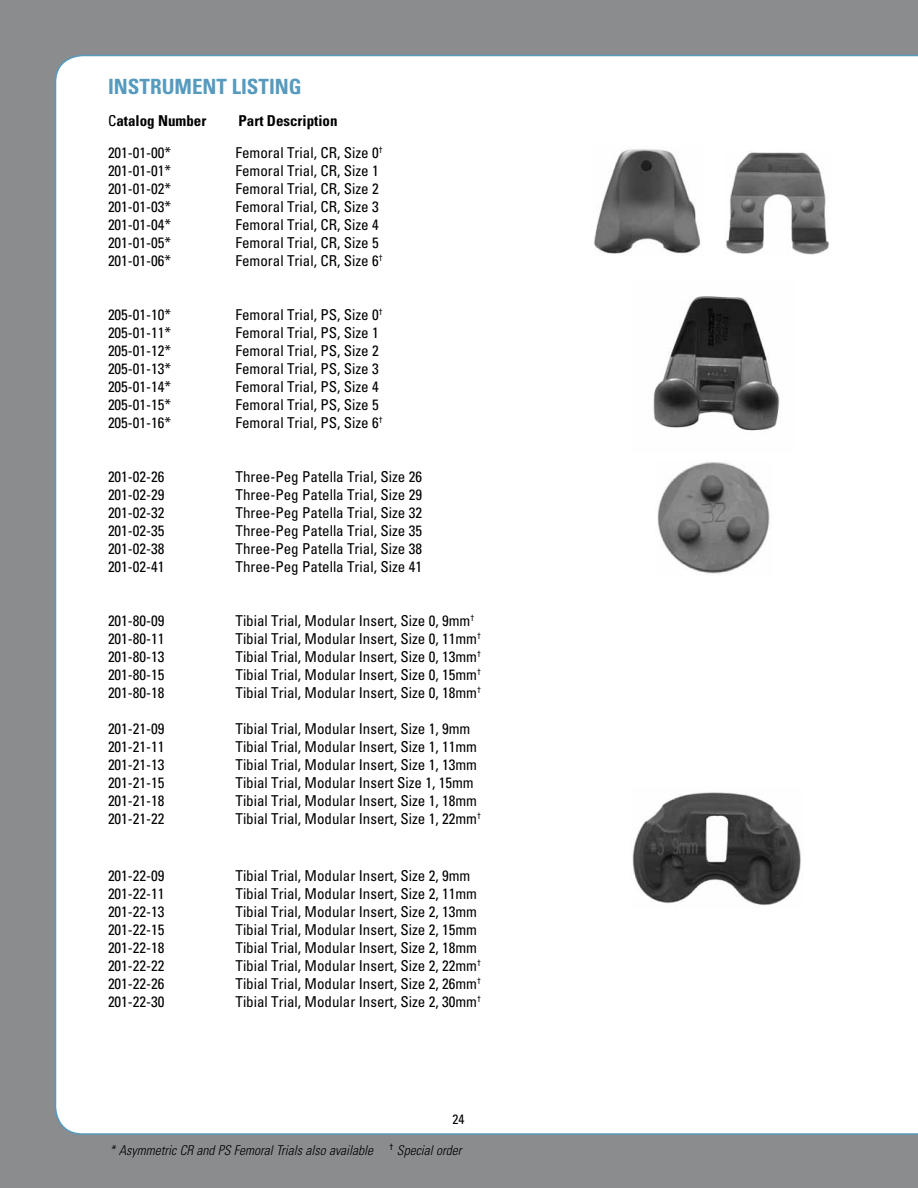
<style>
.page{position:relative;width:918px;height:1188px;background:#8a8c8e}
.page>*{position:absolute;margin:0;border:0;box-sizing:border-box;transform-origin:0 0}
.t1{font:700 condensed 21px "Univers LT Std";color:#569bbe}
.t2{font:condensed 15px "Univers LT Std";color:#000}
.t3{font:700 condensed 15px "Univers LT Std";color:#000}
.t4{font:italic 300 condensed 13.5px "Univers LT Std";color:#000}
.t5{font:condensed 13.5px "Univers LT Std";color:#000}
.s1{font-weight:400}
</style>
<div class="page">
<div style="left:55px;top:55px;width:863px;height:1080px;background:#fff"></div>
<img style="left:630px;top:788px;width:173px;height:121px">
<img style="left:656px;top:460px;width:116px;height:117px">
<img style="left:592px;top:147px;width:110px;height:109px">
<img style="left:724px;top:150px;width:107px;height:105px">
<img style="left:632px;top:279px;width:164px;height:174px">
<h1 class="t1" style="left:108px;top:74px;width:193px">Instrument Listing</h1>
<p class="t3" style="left:108px;top:111px;width:120px"><span class="s1">C</span>atalog Number P</p>
<p class="t3" style="left:247px;top:111px;width:92px">art Description</p>
<p class="t2" style="left:108px;top:143px;width:65px">201-01-00*</p>
<p class="t2" style="left:236px;top:143px;width:149px">Femoral Trial, CR, Size 0<sup>†</sup></p>
<p class="t2" style="left:108px;top:161px;width:65px">201-01-01*</p>
<p class="t2" style="left:236px;top:161px;width:145px">Femoral Trial, CR, Size 1</p>
<p class="t2" style="left:108px;top:179px;width:65px">201-01-02*</p>
<p class="t2" style="left:236px;top:179px;width:145px">Femoral Trial, CR, Size 2</p>
<p class="t2" style="left:108px;top:197px;width:65px">201-01-03*</p>
<p class="t2" style="left:236px;top:197px;width:145px">Femoral Trial, CR, Size 3</p>
<p class="t2" style="left:108px;top:215px;width:65px">201-01-04*</p>
<p class="t2" style="left:236px;top:215px;width:145px">Femoral Trial, CR, Size 4</p>
<p class="t2" style="left:108px;top:233px;width:65px">201-01-05*</p>
<p class="t2" style="left:236px;top:233px;width:145px">Femoral Trial, CR, Size 5</p>
<p class="t2" style="left:108px;top:251px;width:65px">201-01-06*</p>
<p class="t2" style="left:236px;top:251px;width:149px">Femoral Trial, CR, Size 6<sup>†</sup></p>
<p class="t2" style="left:108px;top:305px;width:65px">205-01-10*</p>
<p class="t2" style="left:236px;top:305px;width:149px">Femoral Trial, PS, Size 0<sup>†</sup></p>
<p class="t2" style="left:108px;top:323px;width:65px">205-01-11*</p>
<p class="t2" style="left:236px;top:323px;width:145px">Femoral Trial, PS, Size 1</p>
<p class="t2" style="left:108px;top:341px;width:65px">205-01-12*</p>
<p class="t2" style="left:236px;top:341px;width:145px">Femoral Trial, PS, Size 2</p>
<p class="t2" style="left:108px;top:359px;width:65px">205-01-13*</p>
<p class="t2" style="left:236px;top:359px;width:145px">Femoral Trial, PS, Size 3</p>
<p class="t2" style="left:108px;top:377px;width:65px">205-01-14*</p>
<p class="t2" style="left:236px;top:377px;width:145px">Femoral Trial, PS, Size 4</p>
<p class="t2" style="left:108px;top:395px;width:65px">205-01-15*</p>
<p class="t2" style="left:236px;top:395px;width:145px">Femoral Trial, PS, Size 5</p>
<p class="t2" style="left:108px;top:413px;width:65px">205-01-16*</p>
<p class="t2" style="left:236px;top:413px;width:149px">Femoral Trial, PS, Size 6<sup>†</sup></p>
<p class="t2" style="left:108px;top:467px;width:58px">201-02-26</p>
<p class="t2" style="left:236px;top:467px;width:188px">Three-Peg Patella Trial, Size 26</p>
<p class="t2" style="left:108px;top:485px;width:58px">201-02-29</p>
<p class="t2" style="left:236px;top:485px;width:188px">Three-Peg Patella Trial, Size 29</p>
<p class="t2" style="left:108px;top:503px;width:58px">201-02-32</p>
<p class="t2" style="left:236px;top:503px;width:188px">Three-Peg Patella Trial, Size 32</p>
<p class="t2" style="left:108px;top:521px;width:58px">201-02-35</p>
<p class="t2" style="left:236px;top:521px;width:188px">Three-Peg Patella Trial, Size 35</p>
<p class="t2" style="left:108px;top:539px;width:58px">201-02-38</p>
<p class="t2" style="left:236px;top:539px;width:188px">Three-Peg Patella Trial, Size 38</p>
<p class="t2" style="left:108px;top:557px;width:58px">201-02-41</p>
<p class="t2" style="left:236px;top:557px;width:188px">Three-Peg Patella Trial, Size 41</p>
<p class="t2" style="left:108px;top:611px;width:58px">201-80-09</p>
<p class="t2" style="left:236px;top:611px;width:240px">Tibial Trial, Modular Insert, Size 0, 9mm<sup>†</sup></p>
<p class="t2" style="left:108px;top:629px;width:58px">201-80-11</p>
<p class="t2" style="left:236px;top:629px;width:247px">Tibial Trial, Modular Insert, Size 0, 11mm<sup>†</sup></p>
<p class="t2" style="left:108px;top:647px;width:58px">201-80-13</p>
<p class="t2" style="left:236px;top:647px;width:247px">Tibial Trial, Modular Insert, Size 0, 13mm<sup>†</sup></p>
<p class="t2" style="left:108px;top:665px;width:58px">201-80-15</p>
<p class="t2" style="left:236px;top:665px;width:247px">Tibial Trial, Modular Insert, Size 0, 15mm<sup>†</sup></p>
<p class="t2" style="left:108px;top:683px;width:58px">201-80-18</p>
<p class="t2" style="left:236px;top:683px;width:247px">Tibial Trial, Modular Insert, Size 0, 18mm<sup>†</sup></p>
<p class="t2" style="left:108px;top:719px;width:58px">201-21-09</p>
<p class="t2" style="left:236px;top:719px;width:236px">Tibial Trial, Modular Insert, Size 1, 9mm</p>
<p class="t2" style="left:108px;top:737px;width:58px">201-21-11</p>
<p class="t2" style="left:236px;top:737px;width:243px">Tibial Trial, Modular Insert, Size 1, 11mm</p>
<p class="t2" style="left:108px;top:755px;width:58px">201-21-13</p>
<p class="t2" style="left:236px;top:755px;width:243px">Tibial Trial, Modular Insert, Size 1, 13mm</p>
<p class="t2" style="left:108px;top:773px;width:58px">201-21-15</p>
<p class="t2" style="left:236px;top:773px;width:240px">Tibial Trial, Modular Insert Size 1, 15mm</p>
<p class="t2" style="left:108px;top:791px;width:58px">201-21-18</p>
<p class="t2" style="left:236px;top:791px;width:243px">Tibial Trial, Modular Insert, Size 1, 18mm</p>
<p class="t2" style="left:108px;top:809px;width:58px">201-21-22</p>
<p class="t2" style="left:236px;top:809px;width:247px">Tibial Trial, Modular Insert, Size 1, 22mm<sup>†</sup></p>
<p class="t2" style="left:108px;top:866px;width:58px">201-22-09</p>
<p class="t2" style="left:236px;top:866px;width:236px">Tibial Trial, Modular Insert, Size 2, 9mm</p>
<p class="t2" style="left:108px;top:884px;width:58px">201-22-11</p>
<p class="t2" style="left:236px;top:884px;width:243px">Tibial Trial, Modular Insert, Size 2, 11mm</p>
<p class="t2" style="left:108px;top:902px;width:58px">201-22-13</p>
<p class="t2" style="left:236px;top:902px;width:243px">Tibial Trial, Modular Insert, Size 2, 13mm</p>
<p class="t2" style="left:108px;top:920px;width:58px">201-22-15</p>
<p class="t2" style="left:236px;top:920px;width:243px">Tibial Trial, Modular Insert, Size 2, 15mm</p>
<p class="t2" style="left:108px;top:938px;width:58px">201-22-18</p>
<p class="t2" style="left:236px;top:938px;width:243px">Tibial Trial, Modular Insert, Size 2, 18mm</p>
<p class="t2" style="left:108px;top:956px;width:58px">201-22-22</p>
<p class="t2" style="left:236px;top:956px;width:247px">Tibial Trial, Modular Insert, Size 2, 22mm<sup>†</sup></p>
<p class="t2" style="left:108px;top:974px;width:58px">201-22-26</p>
<p class="t2" style="left:236px;top:974px;width:247px">Tibial Trial, Modular Insert, Size 2, 26mm<sup>†</sup></p>
<p class="t2" style="left:108px;top:992px;width:58px">201-22-30</p>
<p class="t2" style="left:236px;top:992px;width:247px">Tibial Trial, Modular Insert, Size 2, 30mm<sup>†</sup></p>
<p class="t5" style="left:453px;top:1110px;width:13px">24</p>
<p class="t4" style="left:110px;top:1142px;width:354px">* Asymmetric CR and PS Femoral Trials also available <sup>†</sup> Special order</p>
</div>
